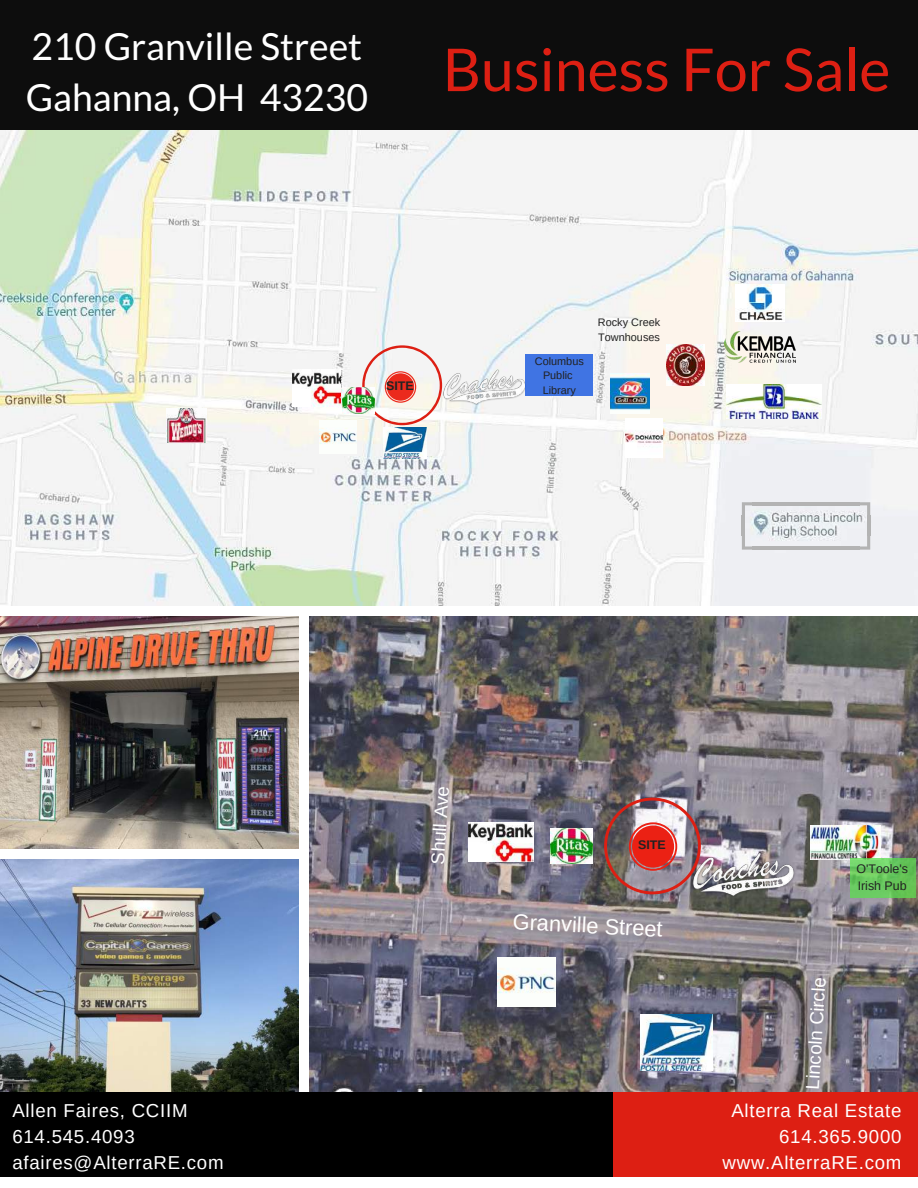
<style>
.page{position:relative;width:918px;height:1188px;background:#fff}
.page>*{position:absolute;margin:0;border:0;box-sizing:border-box;transform-origin:0 0}
.t1{font:59.1px "Lato";color:#dd1f13}
.t2{font:37.35px/51.8px "Lato";color:#fff}
.t3{font:21.75px "Arimo";color:#fff}
.t4{font:18.75px/25.8px "Arimo";letter-spacing:.04em;color:#fff}
.t5{font:18.6px "Arimo";color:#fff}
.t6{font:12.45px/16.8px "Arimo";color:#222}
.t7{font:700 12.45px "Arimo";color:#222}
.t8{font:10.95px/14.7px "Arimo";color:#222;text-align:center}
</style>
<div class="page">
<div style="left:0;top:0;width:918px;height:134px;background:#0d0d0d"></div>
<div style="left:0;top:1092px;width:615px;height:85px;background:#000"></div>
<div style="left:614px;top:1092px;width:304px;height:85px;background:#dd1f13"></div>
<img style="left:0;top:130px;width:918px;height:475px">
<img style="left:0;top:616px;width:298px;height:232px">
<img style="left:0;top:860px;width:298px;height:231px">
<img style="left:309px;top:617px;width:609px;height:474px">
<img style="left:604px;top:798px;width:97px;height:96px">
<div style="left:632px;top:826px;width:42px;height:42px;background:#eb2114;border-radius:50%"></div>
<img style="left:611px;top:374px;width:38px;height:40px">
<img style="left:666px;top:344px;width:38px;height:42px">
<img style="left:166px;top:408px;width:41px;height:34px">
<img style="left:727px;top:385px;width:94px;height:33px">
<img style="left:640px;top:1015px;width:72px;height:56px">
<img style="left:497px;top:957px;width:59px;height:50px">
<img style="left:550px;top:828px;width:43px;height:36px">
<img style="left:468px;top:822px;width:65px;height:40px">
<img style="left:810px;top:826px;width:71px;height:34px">
<svg style="left:850px;top:858px;width:66px;height:40px;background:#68c85e"></svg>
<img style="left:692px;top:853px;width:103px;height:44px">
<img style="left:320px;top:421px;width:37px;height:32px">
<svg style="left:362px;top:345px;width:80px;height:80px"></svg>
<img style="left:292px;top:369px;width:49px;height:37px">
<img style="left:342px;top:387px;width:33px;height:27px">
<img style="left:384px;top:428px;width:42px;height:31px">
<img style="left:442px;top:369px;width:84px;height:36px">
<img style="left:626px;top:418px;width:37px;height:40px">
<div style="left:525px;top:354px;width:68px;height:42px;background:#4074e3"></div>
<img style="left:736px;top:285px;width:48px;height:37px">
<img style="left:724px;top:332px;width:71px;height:30px">
<svg style="left:859px;top:502px;width:11px;height:14px"></svg>
<hr style="left:752px;top:502px;width:108px;height:3px;background:#b3b3b3">
<svg style="left:742px;top:502px;width:11px;height:14px"></svg>
<hr style="left:742px;top:515px;width:3px;height:21px;background:#b3b3b3">
<svg style="left:742px;top:535px;width:11px;height:15px"></svg>
<hr style="left:752px;top:546px;width:108px;height:4px;background:#b3b3b3">
<hr style="left:867px;top:515px;width:3px;height:21px;background:#b3b3b3">
<svg style="left:859px;top:535px;width:11px;height:15px"></svg>
<h2 class="t2" style="left:26px;top:19px;width:344px">210 Granville Street<br>Gahanna, OH 43230</h2>
<h1 class="t1" style="left:443px;top:33px;width:449px">Business For Sale</h1>
<p class="t7" style="left:386px;top:379px;width:29px">SITE</p>
<p class="t8" style="left:535px;top:353px;width:50px">Columbus<br>Public<br>Library</p>
<p class="t8" style="left:598px;top:315px;width:64px;text-align:left">Rocky Creek<br>Townhouses</p>
<p class="t5" style="left:427px;top:864px;width:80px;rotate:-86deg">Shull Ave</p>
<p class="t7" style="left:638px;top:838px;width:29px">SITE</p>
<p class="t3" style="left:514px;top:909px;width:152px;rotate:3deg">Granville Street</p>
<p class="t6" style="left:856px;top:860px;width:53px">O'Toole's<br>Irish Pub</p>
<p class="t5" style="left:802px;top:1088px;width:114px;rotate:-86deg">Lincoln Circle</p>
<p class="t4" style="left:12px;top:1098px;width:213px">Allen Faires, CCIIM<br>614.545.4093 afaires@AlterraRE.com</p>
<p class="t4" style="left:723px;top:1098px;width:180px;text-align:right">Alterra Real Estate<br>614.365.9000 www.AlterraRE.com</p>
</div>
